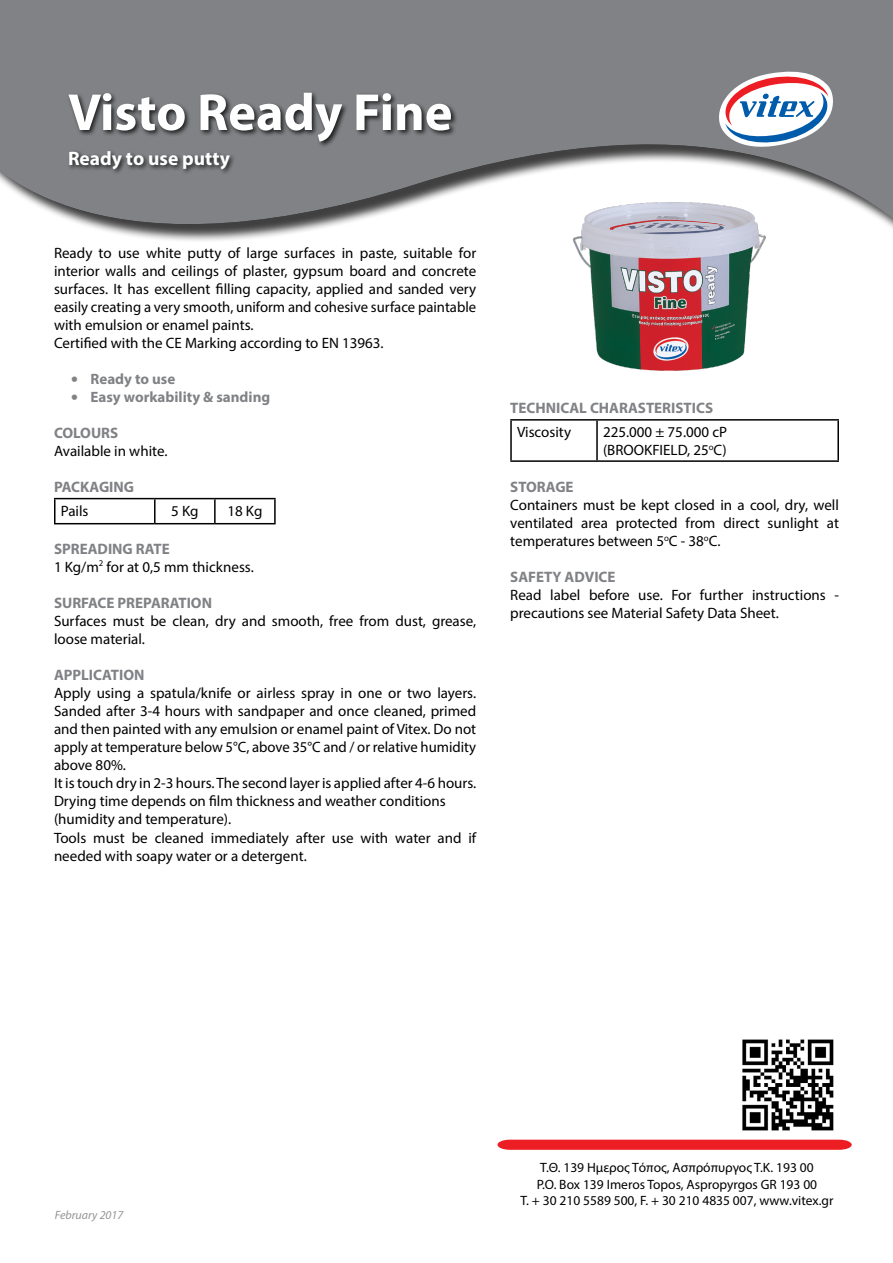
<style>
.page{position:relative;width:893px;height:1263px;background:#fff}
.page>*{position:absolute;margin:0;border:0;box-sizing:border-box;transform-origin:0 0}
.t1{font:700 52.5px "Myriad Pro";color:#fff}
.t2{font:700 19.5px "Myriad Pro";color:#fff}
.t3{font:700 15.15px "Myriad Pro";color:#808285}
.t4{font:15px/18px "Myriad Pro";color:#000}
.t5{font:700 15px "Myriad Pro";color:#808285}
.t6{font:13.5px/16.2px "Myriad Pro";color:#000;text-align:center}
.t7{font:italic 12px "Myriad Pro";color:#939598}
.s1{font-family:"Calibri"}
</style>
<div class="page">
<img style="left:742px;top:1039px;width:92px;height:92px">
<svg style="left:497px;top:1140px;width:355px;height:10px;background:#ed252b"></svg>
<img style="left:577px;top:251px;width:182px;height:120px">
<div style="left:0;top:0;width:893px;height:251px;background:#000;opacity:.75"></div>
<div style="left:0;top:0;width:893px;height:234px;background:#000;opacity:.75"></div>
<svg style="left:716px;top:67px;width:123px;height:88px"></svg>
<svg style="left:762px;top:93px;width:7px;height:6px"></svg>
<hr style="left:54px;top:498px;width:101px;height:1px;background:#000">
<hr style="left:54px;top:499px;width:2px;height:24px;background:#000">
<hr style="left:155px;top:498px;width:60px;height:1px;background:#000">
<hr style="left:154px;top:499px;width:2px;height:24px;background:#000">
<hr style="left:215px;top:498px;width:61px;height:1px;background:#000">
<hr style="left:214px;top:499px;width:2px;height:24px;background:#000">
<hr style="left:274px;top:499px;width:2px;height:24px;background:#000">
<hr style="left:54px;top:523px;width:101px;height:1px;background:#000">
<hr style="left:155px;top:523px;width:60px;height:1px;background:#000">
<hr style="left:215px;top:523px;width:61px;height:1px;background:#000">
<div style="left:66px;top:91px;width:392px;height:84px;background:#000;opacity:.75"></div>
<hr style="left:510px;top:419px;width:87px;height:2px;background:#000">
<hr style="left:510px;top:421px;width:2px;height:39px;background:#000">
<hr style="left:597px;top:419px;width:242px;height:2px;background:#000">
<hr style="left:596px;top:421px;width:2px;height:39px;background:#000">
<hr style="left:837px;top:421px;width:2px;height:39px;background:#000">
<hr style="left:510px;top:460px;width:87px;height:2px;background:#000">
<hr style="left:597px;top:460px;width:242px;height:2px;background:#000">
<h1 class="t1" style="left:68px;top:78px;width:386px">Visto Ready Fine</h1>
<h2 class="t2" style="left:68px;top:145px;width:163px">Ready to use putty</h2>
<p class="t4" style="left:54px;top:244px;width:424px">Ready to use white putty of large surfaces in paste, suitable for interior walls and ceilings of plaster, gypsum board and concrete surfaces. It has excellent filling capacity, applied and sanded very easily creating a very smooth, uniform and cohesive surface paintable with emulsion or enamel paints.<br>Certified with the CE Marking according to EN 13963.</p>
<p class="t5" style="left:71px;top:369px;width:106px"><span class="s1">•</span> Ready to use</p>
<p class="t5" style="left:71px;top:387px;width:201px"><span class="s1">•</span> Easy workability &amp; sanding</p>
<p class="t3" style="left:54px;top:423px;width:66px">COLOURS</p>
<p class="t4" style="left:54px;top:442px;width:115px">Available in white.</p>
<p class="t3" style="left:54px;top:477px;width:82px">PACKAGING</p>
<p class="t4" style="left:61px;top:502px;width:29px">Pails</p>
<p class="t4" style="left:171px;top:502px;width:29px">5 Kg</p>
<p class="t4" style="left:227px;top:502px;width:37px">18 Kg</p>
<p class="t3" style="left:54px;top:539px;width:117px">SPREADING RATE</p>
<p class="t4" style="left:54px;top:558px;width:201px">1 Kg/m<sup>2</sup> for at 0,5 mm thickness.</p>
<p class="t3" style="left:54px;top:593px;width:160px">SURFACE PREPARATION</p>
<p class="t4" style="left:54px;top:612px;width:424px">Surfaces must be clean, dry and smooth, free from dust, grease, loose material.</p>
<p class="t3" style="left:54px;top:665px;width:92px">APPLICATION</p>
<p class="t4" style="left:54px;top:684px;width:424px">Apply using a spatula/knife or airless spray in one or two layers.<br>Sanded after 3-4 hours with sandpaper and once cleaned, primed and then painted with any emulsion or enamel paint of Vitex. Do not apply at temperature below 5°C, above 35°C and / or relative humidity above 80%.<br>It is touch dry in 2-3 hours. The second layer is applied after 4-6 hours.<br>Drying time depends on film thickness and weather conditions (humidity and temperature).<br>Tools must be cleaned immediately after use with water and if needed with soapy water or a detergent.</p>
<p class="t3" style="left:510px;top:398px;width:204px">TECHNICAL CHARASTERISTICS</p>
<p class="t4" style="left:517px;top:423px;width:56px">Viscosity</p>
<p class="t4" style="left:603px;top:423px;width:126px">225.000 ± 75.000 cP (BROOKFIELD, 25<sup>ο</sup>C)</p>
<p class="t3" style="left:510px;top:477px;width:65px">STORAGE</p>
<p class="t4" style="left:510px;top:496px;width:330px;text-align:justify">Containers must be kept closed in a cool, dry, well ventilated area protected from direct sunlight at temperatures between 5<sup>ο</sup>C - 38<sup>ο</sup>C.</p>
<p class="t3" style="left:510px;top:567px;width:107px">SAFETY ADVICE</p>
<p class="t4" style="left:510px;top:586px;width:330px">Read label before use. For further instructions - precautions see Material Safety Data Sheet.</p>
<p class="t7" style="left:55px;top:1208px;width:70px">February 2017</p>
<p class="t6" style="left:520px;top:1159px;width:315px">Τ.Θ. 139 Ημερος Τόπος, Ασπρόπυργος Τ.Κ. 193 00<br>P.O. Box 139 Imeros Topos, Aspropyrgos GR 193 00<br>T. + 30 210 5589 500, F. + 30 210 4835 007, www.vitex.gr</p>
</div>
